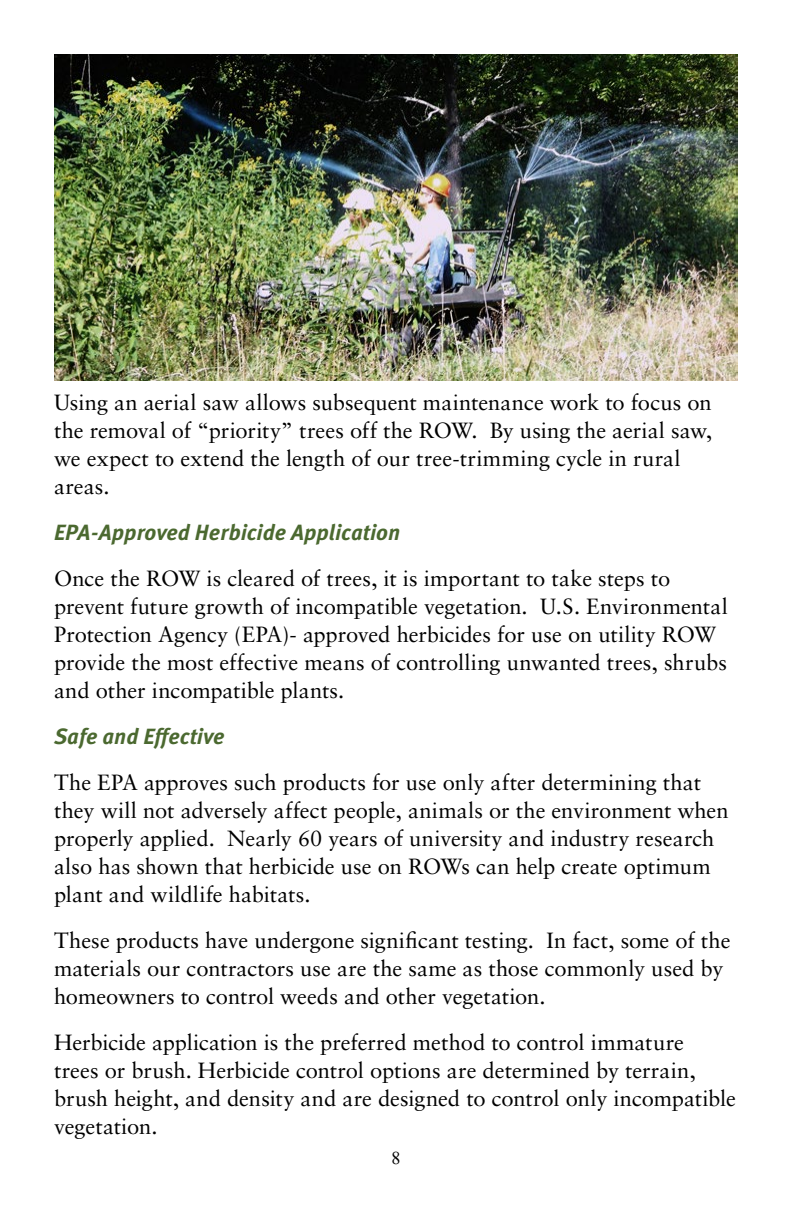
<style>
.page{position:relative;width:792px;height:1224px;background:#fff}
.page>*{position:absolute;margin:0;border:0;box-sizing:border-box;transform-origin:0 0}
.body_text{font:22px/28px "Sabon LT Std";color:#000}
.body_text-2{font:italic 700 22px "Meta OT";color:#4b6930}
.t1{font:18px "Times New Roman";color:#000}
</style>
<div class="page">
<img style="left:54px;top:54px;width:684px;height:326px">
<p class="body_text" style="left:54px;top:388px;width:660px">Using an aerial saw allows subsequent maintenance work to focus on the removal of “priority” trees off the ROW. By using the aerial saw, we expect to extend the length of our tree-trimming cycle in rural areas.</p>
<p class="body_text-2" style="left:54px;top:519px;width:348px">EPA-Approved Herbicide Application</p>
<p class="body_text" style="left:54px;top:564px;width:675px">Once the ROW is cleared of trees, it is important to take steps to prevent future growth of incompatible vegetation. U.S. Environmental Protection Agency (EPA)- approved herbicides for use on utility ROW provide the most effective means of controlling unwanted trees, shrubs and other incompatible plants.</p>
<p class="body_text-2" style="left:54px;top:723px;width:172px">Safe and Effective</p>
<p class="body_text" style="left:54px;top:768px;width:676px">The EPA approves such products for use only after determining that they will not adversely affect people, animals or the environment when properly applied. Nearly 60 years of university and industry research also has shown that herbicide use on ROWs can help create optimum plant and wildlife habitats.</p>
<p class="body_text" style="left:54px;top:926px;width:678px">These products have undergone significant testing. In fact, some of the materials our contractors use are the same as those commonly used by homeowners to control weeds and other vegetation.</p>
<p class="body_text" style="left:54px;top:1028px;width:683px">Herbicide application is the preferred method to control immature<br>trees or brush. Herbicide control options are determined by terrain, brush height, and density and are designed to control only incompatible vegetation.</p>
<p class="t1" style="left:392px;top:1146px;width:10px">8</p>
</div>
